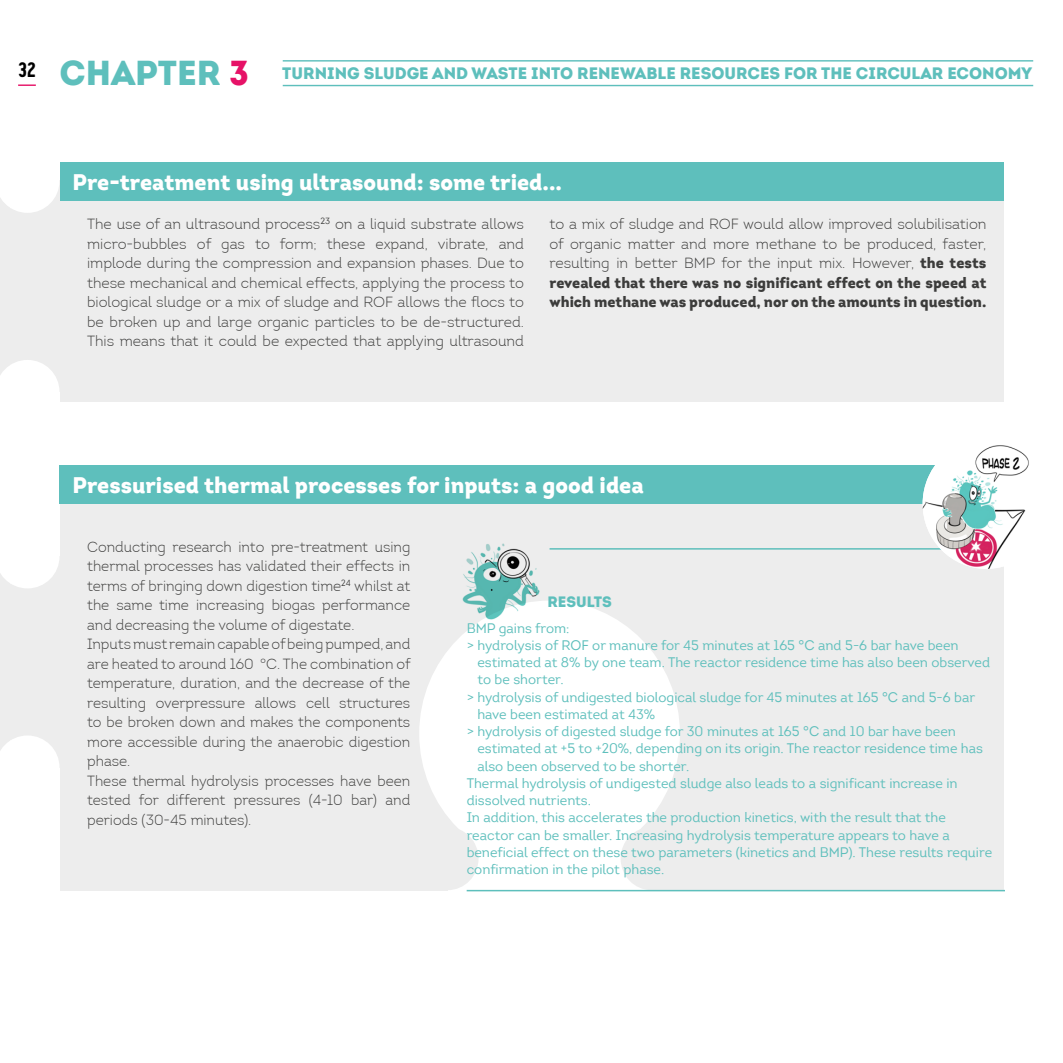
<style>
.page{position:relative;width:1063px;height:1063px;background:#fff}
.page>*{position:absolute;margin:0;border:0;box-sizing:border-box;transform-origin:0 0}
.t1{font:900 34.5px "Intro";color:#5ebfbc}
.t2{font:900 22.5px "Intro";color:#fff}
.t3{font:900 16.5px "Intro";color:#5ebfbc}
.t4{font:300 15px/19.5px "Intro";color:#3c3c3b;text-align:justify}
.t5{font:300 15px/19.5px "Intro";color:#3c3c3b;scale:.96 1}
.t6{font:900 15px "Intro";color:#5ebfbc}
.t7{font:13.5px "Intro";color:#5ebfbc}
.s1{color:#e61267}
.s2{font-weight:900}
</style>
<div class="page">
<svg style="left:18px;top:84px;width:18px;height:2px"></svg>
<div style="left:60px;top:180px;width:943px;height:222px;background:#ededed"></div>
<div style="left:60px;top:483px;width:943px;height:408px;background:#ededed"></div>
<div style="left:419px;top:601px;width:261px;height:266px;background:#fff;border-radius:50%"></div>
<div style="left:448px;top:842px;width:204px;height:63px;background:#fff"></div>
<div style="left:621px;top:827px;width:61px;height:63px;background:#ededed;border-radius:50%"></div>
<div style="left:417px;top:827px;width:62px;height:63px;background:#ededed;border-radius:50%"></div>
<svg style="left:0;top:559px;width:60px;height:206px"></svg>
<svg style="left:0;top:183px;width:60px;height:207px"></svg>
<div style="left:60px;top:162px;width:943px;height:39px;background:#5ebfbc"></div>
<div style="left:60px;top:466px;width:943px;height:38px;background:#5ebfbc"></div>
<img style="left:462px;top:543px;width:88px;height:84px">
<hr style="left:467px;top:890px;width:538px;height:1px;background:#5ebfbc">
<hr style="left:550px;top:548px;width:455px;height:2px;background:#5ebfbc">
<hr style="left:283px;top:60px;width:750px;height:2px;background:#5ebfbc">
<hr style="left:283px;top:85px;width:750px;height:1px;background:#5ebfbc">
<img style="left:923px;top:445px;width:106px;height:124px">
<h1 class="t1" style="left:18px;top:51px;width:232px"><sup>32</sup> CHAPTER <span class="s1">3</span></h1>
<p class="t3" style="left:282px;top:62px;width:751px">TURNING SLUDGE AND WASTE INTO RENEWABLE RESOURCES FOR THE CIRCULAR ECONOMY</p>
<h2 class="t2" style="left:73px;top:167px;width:491px">Pre-treatment using ultrasound: some tried...</h2>
<p class="t4" style="left:87px;top:214px;width:438px">The use of an ultrasound process<sup>23</sup> on a liquid substrate allows micro-bubbles of gas to form; these expand, vibrate, and implode during the compression and expansion phases. Due to these mechanical and chemical effects, applying the process to biological sludge or a mix of sludge and ROF allows the flocs to be broken up and large organic particles to be de-structured.<br>This means that it could be expected that applying ultrasound</p>
<p class="t4" style="left:550px;top:214px;width:438px">to a mix of sludge and ROF would allow improved solubilisation of organic matter and more methane to be produced, faster, resulting in better BMP for the input mix. However, <span class="s2">the tests revealed that there was no significant effect on the speed at which methane was produced, nor on the amounts in question.</span></p>
<h2 class="t2" style="left:73px;top:470px;width:573px">Pressurised thermal processes for inputs: a good idea</h2>
<p class="t5" style="left:87px;top:537px;width:338px">Conducting research into pre-treatment using thermal processes has validated their effects in terms of bringing down digestion time<sup>24</sup> whilst at the same time increasing biogas performance and decreasing the volume of digestate.<br>Inputs must remain capable of being pumped, and are heated to around 160 °C. The combination of temperature, duration, and the decrease of the resulting overpressure allows cell structures to be broken down and makes the components more accessible during the anaerobic digestion phase.<br>These thermal hydrolysis processes have been tested for different pressures (4-10 bar) and periods (30-45 minutes).</p>
<p class="t6" style="left:547px;top:592px;width:66px">RESULTS</p>
<p class="t7" style="left:467px;top:620px;width:104px">BMP gains from:</p>
<p class="t7" style="left:467px;top:637px;width:493px">&gt; hydrolysis of ROF or manure for 45 minutes at 165 °C and 5-6 bar have been</p>
<p class="t7" style="left:477px;top:654px;width:514px">estimated at 8% by one team. The reactor residence time has also been observed</p>
<p class="t7" style="left:477px;top:671px;width:88px">to be shorter.</p>
<p class="t7" style="left:467px;top:689px;width:510px">&gt; hydrolysis of undigested biological sludge for 45 minutes at 165 °C and 5-6 bar</p>
<p class="t7" style="left:477px;top:706px;width:179px">have been estimated at 43%</p>
<p class="t7" style="left:467px;top:723px;width:491px">&gt; hydrolysis of digested sludge for 30 minutes at 165 °C and 10 bar have been</p>
<p class="t7" style="left:477px;top:740px;width:507px">estimated at +5 to +20%, depending on its origin. The reactor residence time has</p>
<p class="t7" style="left:477px;top:758px;width:213px">also been observed to be shorter.</p>
<p class="t7" style="left:467px;top:775px;width:493px">Thermal hydrolysis of undigested sludge also leads to a significant increase in</p>
<p class="t7" style="left:467px;top:792px;width:126px">dissolved nutrients.</p>
<p class="t7" style="left:467px;top:809px;width:481px">In addition, this accelerates the production kinetics, with the result that the</p>
<p class="t7" style="left:467px;top:827px;width:485px">reactor can be smaller. Increasing hydrolysis temperature appears to have a</p>
<p class="t7" style="left:467px;top:844px;width:527px">beneficial effect on these two parameters (kinetics and BMP). These results require</p>
<p class="t7" style="left:467px;top:861px;width:199px">confirmation in the pilot phase.</p>
</div>
